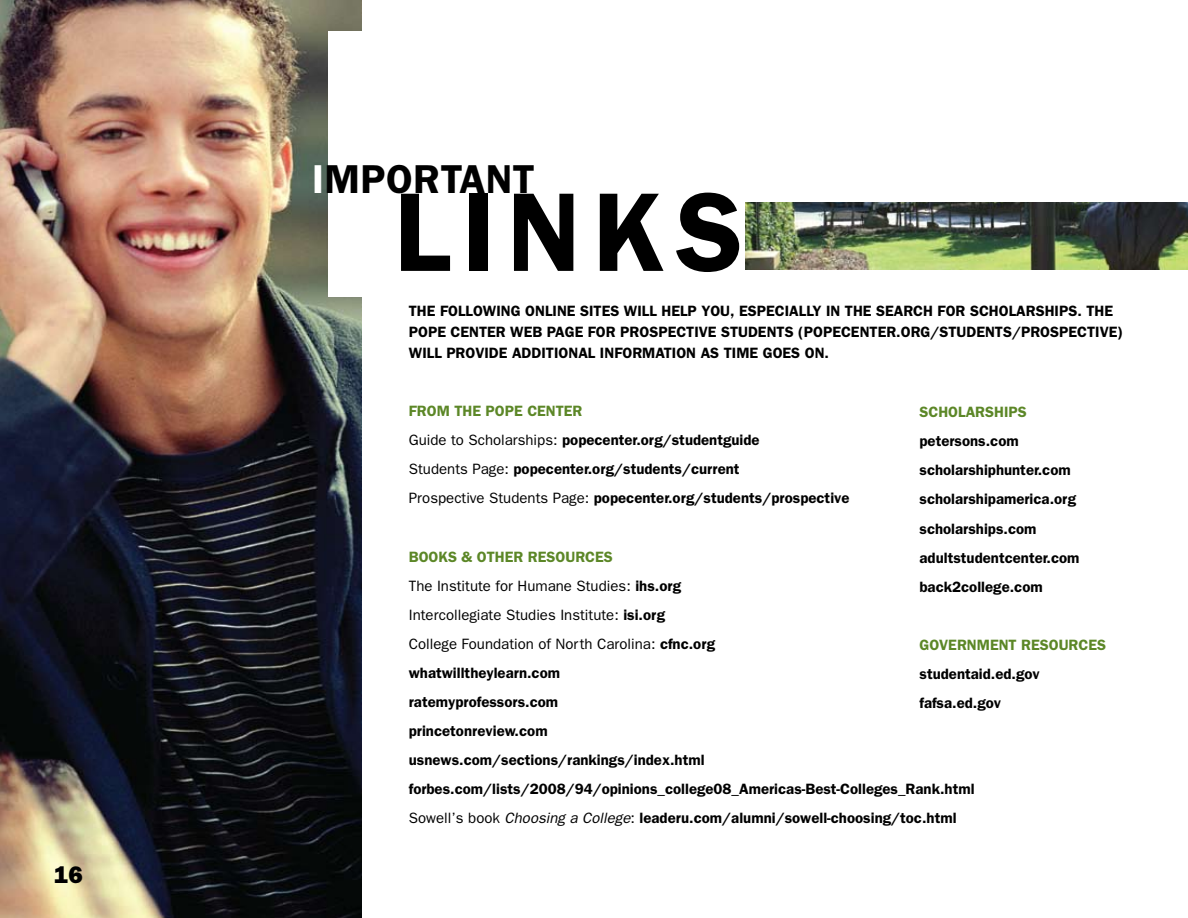
<style>
.page{position:relative;width:1188px;height:918px;background:#fff}
.page>*{position:absolute;margin:0;border:0;box-sizing:border-box;transform-origin:0 0}
.t1{font:600 112.5px "Franklin Gothic";color:#000}
.t2{font:600 40.5px "Franklin Gothic";letter-spacing:.01em;color:#000}
.t3{font:800 24px "Franklin Gothic";color:#000}
.t4{font:600 15px/29.1px "Franklin Gothic";color:#000}
.t5{font:600 15px "Franklin Gothic";color:#5c8727}
.s1{color:#fff}
.s2{color:#5c8727}
.s3{font-weight:400}
.s4{font-weight:400;font-style:italic}
</style>
<div class="page">
<img style="left:0;top:0;width:362px;height:918px">
<div style="left:328px;top:32px;width:47px;height:265px;background:#fff"></div>
<img style="left:746px;top:202px;width:442px;height:68px">
<h3 class="t3" style="left:54px;top:861px;width:30px">16</h3>
<h2 class="t2" style="left:312px;top:155px;width:224px"><span class="s1">I</span>MPORTANT</h2>
<h1 class="t1" style="left:394px;top:166px;width:350px">LINKS</h1>
<p class="t4" style="left:409px;top:296px;width:49px">The follo</p>
<p class="t4" style="left:483px;top:296px;width:22px">wing</p>
<p class="t4" style="left:525px;top:296px;width:10px">online</p>
<p class="t4" style="left:580px;top:296px;width:9px">sites</p>
<p class="t4" style="left:624px;top:296px;width:151px">will help you , especiall</p>
<p class="t4" style="left:813px;top:296px;width:74px">y in the searc</p>
<p class="t4" style="left:923px;top:296px;width:86px">h for scholars</p>
<p class="t4" style="left:1045px;top:296px;width:69px">hips. The</p>
<p class="t4" style="left:409px;top:317px;width:62px">Pope Center</p>
<p class="t4" style="left:510px;top:317px;width:12px">Web</p>
<p class="t4" style="left:547px;top:317px;width:19px">page</p>
<p class="t4" style="left:588px;top:317px;width:52px">for pros</p>
<p class="t4" style="left:658px;top:317px;width:18px">pecti</p>
<p class="t4" style="left:699px;top:317px;width:33px">ve students</p>
<p class="t4" style="left:798px;top:317px;width:45px">(popecenter</p>
<p class="t4" style="left:896px;top:317px;width:15px">.org</p>
<p class="t4" style="left:930px;top:317px;width:20px">/students</p>
<p class="t4" style="left:1012px;top:317px;width:29px">/pros</p>
<p class="t4" style="left:1059px;top:317px;width:18px">pecti</p>
<p class="t4" style="left:1100px;top:317px;width:25px">ve)</p>
<p class="t4" style="left:409px;top:338px;width:84px">will provide</p>
<p class="t4" style="left:512px;top:338px;width:10px">additional</p>
<p class="t4" style="left:600px;top:338px;width:65px">in formation</p>
<p class="t4" style="left:701px;top:338px;width:73px">as timegoes</p>
<p class="t4" style="left:805px;top:338px;width:26px">on .</p>
<p class="t4" style="left:409px;top:396px;width:442px"><span class="s2">from the Pope Center<br></span><span class="s3">Guide to Scholarships:</span> popecenter.org/studentguide<br><span class="s3">Students Page:</span> popecenter.org/students/current<br><span class="s3">Prospective Students Page:</span> popecenter.org/students/prospective</p>
<p class="t5" style="left:920px;top:403px;width:39px">Scholars</p>
<p class="t5" style="left:994px;top:403px;width:33px">hips</p>
<p class="t4" style="left:920px;top:426px;width:162px">petersons.com scholarshiphunter.com scholarshipamerica.org scholarships.com adultstudentcenter.com back2college.com</p>
<p class="t4" style="left:409px;top:541px;width:567px"><span class="s2">Books &amp; Other Resources<br></span><span class="s3">The I nstitute for H umane Studies:</span> ihs.org<br><span class="s3">I ntercollegiate Studies I nstitute:</span> isi.org<br><span class="s3">College Foundation of North Carolina:</span> cfnc.org<br>whatwilltheylearn.com<br>ratemyprofessors.com<br>princetonreview.com<br>usnews.com/sections/rankings/index.html forbes.com/lists/2008/94/opinions_college08_Americas-Best-Colleges_Rank.html <span class="s3">Sowell’s book</span> <span class="s4">Choosing a College</span><span class="s3">:</span> leaderu.com/alumni/sowell-choosing/toc.html</p>
<p class="t5" style="left:920px;top:636px;width:39px">Govern</p>
<p class="t5" style="left:977px;top:636px;width:23px">ment</p>
<p class="t5" style="left:1021px;top:636px;width:21px">Resources</p>
<p class="t4" style="left:920px;top:659px;width:122px">studentaid.ed.gov fafsa.ed.gov</p>
</div>
